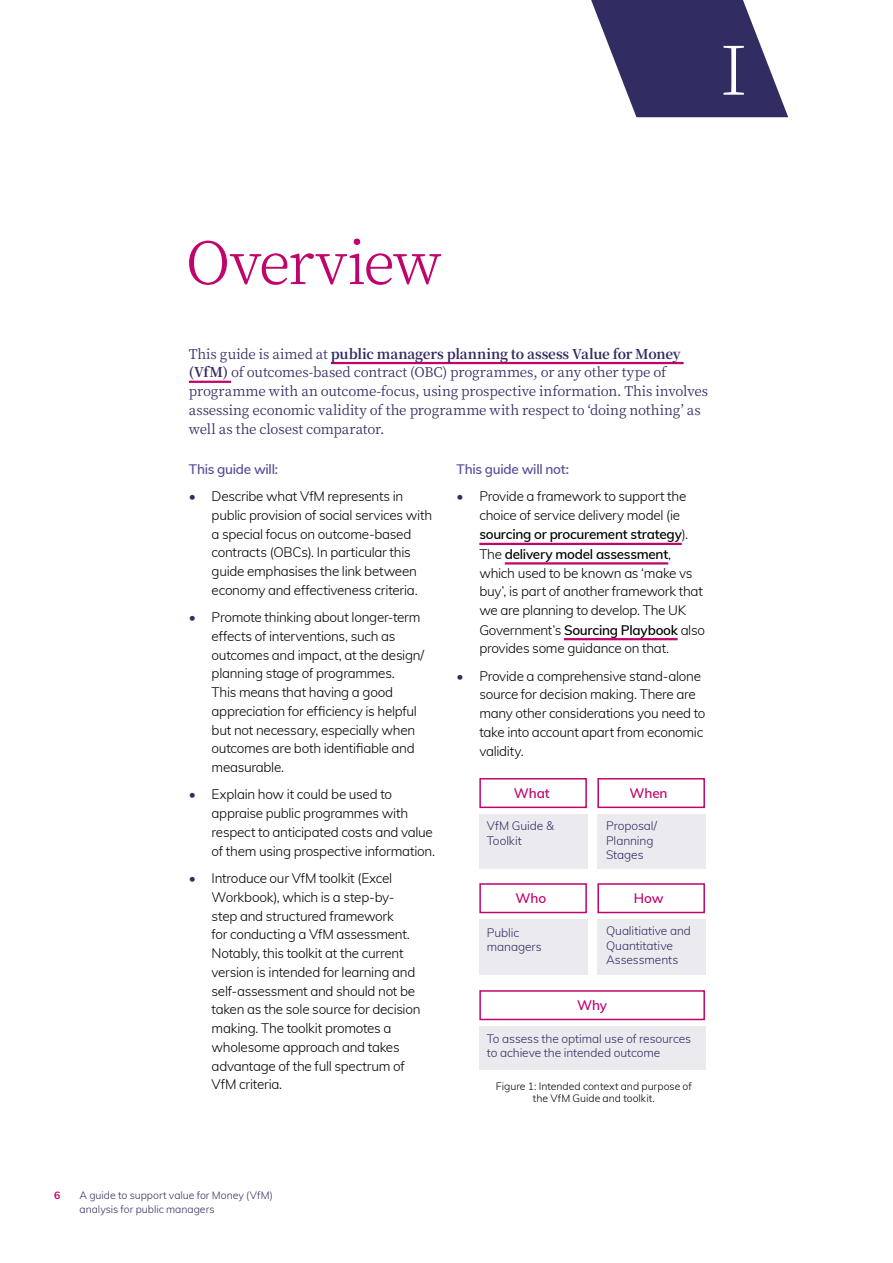
<style>
.page{position:relative;width:893px;height:1263px;background:#fff}
.page>*{position:absolute;margin:0;border:0;box-sizing:border-box;transform-origin:0 0}
.t1{font:200 67.5px "Noto Serif JP";color:#fff;scale:1.06 1}
.t2{font:300 58.5px "Noto Serif JP";letter-spacing:-.03em;color:#c0046c}
.t3{font:300 13.5px/18.8px "Muli";letter-spacing:-.02em;color:#000}
.t4{font:13.5px/18.8px "Noto Serif JP";letter-spacing:-.01em;color:#312c62}
.t5{font:600 13.5px "Muli";letter-spacing:-.02em;color:#5a4b9a}
.t6{font:600 13.5px "Muli";letter-spacing:-.005em;color:#c0046c}
.t7{font:300 12px/14.4px "Muli";letter-spacing:-.005em;color:#312c62}
.t8{font:300 10.5px/13.5px "Muli";color:#312c62}
.t9{font:300 10.5px/12.6px "Muli";color:#000;text-align:center}
.t10{font:700 10.5px "Muli";color:#c0046c}
.s1{font-weight:700}
.s2{color:#312c62}
.s3{font-weight:600}
</style>
<div class="page">
<svg style="left:591px;top:0;width:197px;height:117px;fill:#312c62"></svg>
<div style="left:479px;top:814px;width:108px;height:54px;background:#eaeaef"></div>
<div style="left:479px;top:919px;width:108px;height:56px;background:#eaeaef"></div>
<div style="left:479px;top:1026px;width:226px;height:43px;background:#eaeaef"></div>
<div style="left:597px;top:814px;width:108px;height:54px;background:#eaeaef"></div>
<div style="left:597px;top:919px;width:108px;height:56px;background:#eaeaef"></div>
<hr style="left:331px;top:362px;width:353px;height:2px;background:#c0046c">
<hr style="left:189px;top:381px;width:42px;height:2px;background:#c0046c">
<hr style="left:479px;top:543px;width:203px;height:2px;background:#c0046c">
<hr style="left:505px;top:562px;width:163px;height:2px;background:#c0046c">
<hr style="left:564px;top:638px;width:114px;height:2px;background:#c0046c">
<div style="left:479px;top:778px;width:108px;height:30px;border:2px solid #c0046c"></div>
<div style="left:597px;top:778px;width:108px;height:30px;border:2px solid #c0046c"></div>
<div style="left:479px;top:883px;width:108px;height:30px;border:2px solid #c0046c"></div>
<div style="left:597px;top:883px;width:108px;height:30px;border:2px solid #c0046c"></div>
<div style="left:479px;top:990px;width:226px;height:30px;border:2px solid #c0046c"></div>
<h1 class="t1" style="left:719px;top:32px;width:28px">I</h1>
<h2 class="t2" style="left:186px;top:230px;width:257px">Overview</h2>
<p class="t4" style="left:189px;top:344px;width:521px">This guide is aimed at <span class="s1">public managers planning to assess Value for Money (VfM)</span> of outcomes-based contract (OBC) programmes, or any other type of programme with an outcome-focus, using prospective information. This involves assessing economic validity of the programme with respect to ‘doing nothing’ as well as the closest comparator.</p>
<p class="t5" style="left:189px;top:459px;width:91px">This guide will:</p>
<p class="t3" style="left:212px;top:486px;width:222px;text-indent:-23px"><span class="s2">•</span> Describe what VfM represents in public provision of social services with a special focus on outcome-based contracts (OBCs). In particular this guide emphasises the link between economy and effectiveness criteria.</p>
<p class="t3" style="left:212px;top:607px;width:214px;text-indent:-23px"><span class="s2">•</span> Promote thinking about longer-term effects of interventions, such as outcomes and impact, at the design/ planning stage of programmes.<br>This means that having a good appreciation for efficiency is helpful but not necessary, especially when outcomes are both identifiable and measurable.</p>
<p class="t3" style="left:212px;top:785px;width:225px;text-indent:-23px"><span class="s2">•</span> Explain how it could be used to appraise public programmes with respect to anticipated costs and value of them using prospective information.</p>
<p class="t3" style="left:212px;top:868px;width:210px;text-indent:-23px"><span class="s2">•</span> Introduce our VfM toolkit (Excel<br>Workbook), which is a step-by&shy;step and structured framework<br>for conducting a VfM assessment.<br>Notably, this toolkit at the current version is intended for learning and self-assessment and should not be taken as the sole source for decision making. The toolkit promotes a wholesome approach and takes advantage of the full spectrum of<br>VfM criteria.</p>
<p class="t5" style="left:457px;top:459px;width:114px">This guide will not:</p>
<p class="t3" style="left:479px;top:486px;width:227px;text-indent:-23px"><span class="s2">•</span> Provide a framework to support the choice of service delivery model (ie <span class="s3">sourcing or procurement strategy</span>).<br>The <span class="s3">delivery model assessment</span>, which used to be known as ‘make vs buy’, is part of another framework that we are planning to develop. The UK Government’s <span class="s3">Sourcing Playbook</span> also provides some guidance on that.</p>
<p class="t3" style="left:479px;top:666px;width:228px;text-indent:-23px"><span class="s2">•</span> Provide a comprehensive stand-alone source for decision making. There are many other considerations you need to take into account apart from economic validity.</p>
<p class="t6" style="left:514px;top:783px;width:37px">What</p>
<p class="t6" style="left:629px;top:783px;width:40px">When</p>
<p class="t7" style="left:487px;top:818px;width:69px">VfM Guide &amp;<br>Toolkit</p>
<p class="t7" style="left:606px;top:818px;width:53px">Proposal/<br>Planning<br>Stages</p>
<p class="t6" style="left:516px;top:888px;width:32px">Who</p>
<p class="t6" style="left:634px;top:888px;width:31px">How</p>
<p class="t7" style="left:487px;top:925px;width:56px">Public managers</p>
<p class="t7" style="left:606px;top:923px;width:86px">Qualitiative and<br>Quantitative<br>Assessments</p>
<p class="t6" style="left:577px;top:995px;width:31px">Why</p>
<p class="t7" style="left:487px;top:1031px;width:206px">To assess the optimal use of resources to achieve the intended outcome</p>
<p class="t9" style="left:496px;top:1079px;width:198px">Figure 1: Intended context and purpose of the VfM Guide and toolkit.</p>
<p class="t10" style="left:54px;top:1188px;width:8px">6</p>
<p class="t8" style="left:80px;top:1188px;width:195px">A guide to support value for Money (VfM) analysis for public managers</p>
</div>
